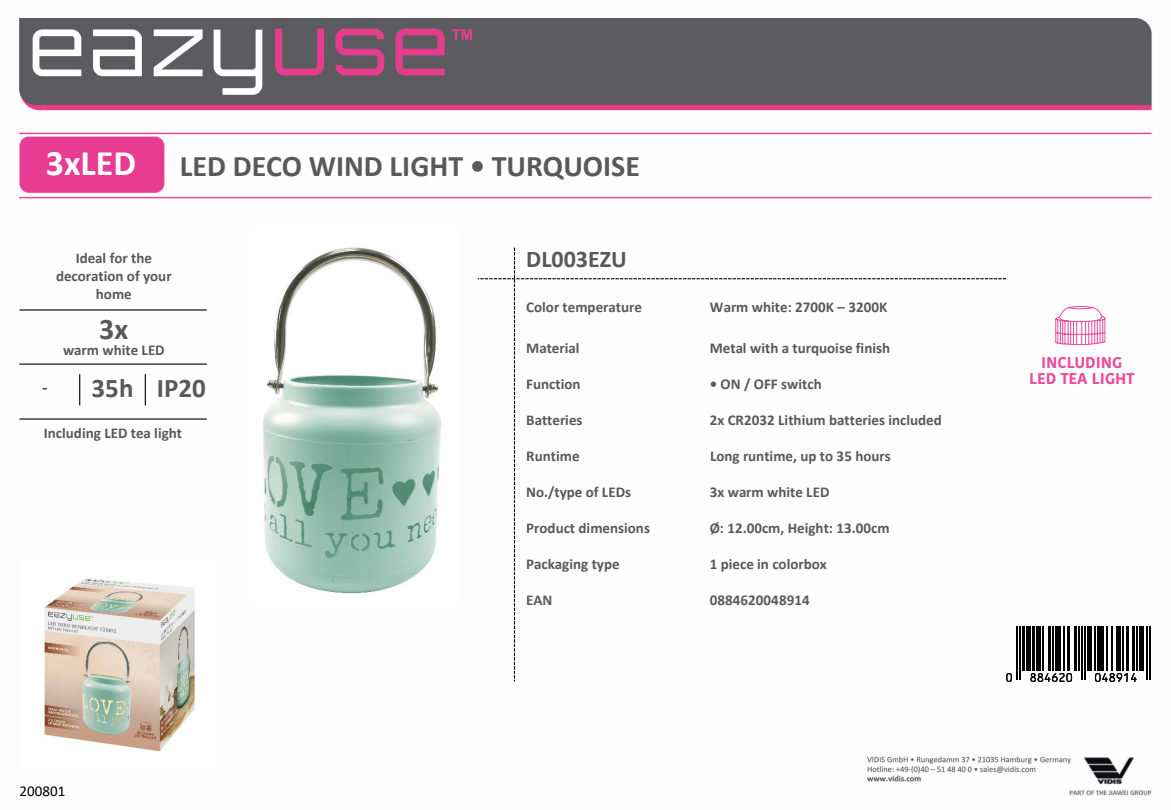
<style>
.page{position:relative;width:1171px;height:810px;background:#fff}
.page>*{position:absolute;margin:0;border:0;box-sizing:border-box;transform-origin:0 0}
.t1{font:700 30px "Calibri";color:#595959}
.t2{font:700 27px "Calibri";color:#595959}
.t3{font:700 24px "Calibri";color:#595959}
.t4{font:700 15.45px/16.5px "Kohinoor Bangla";color:#ed4a9b;text-align:center}
.t5{font:700 15px/18px "Calibri";color:#595959;text-align:center}
.t6{font:15px "Calibri";letter-spacing:.005em;color:#000}
.s1{font-size:36px;color:#fff}
.s2{font-size:18px}
</style>
<div class="page">
<img style="left:19px;top:18px;width:1133px;height:778px">
<hr style="left:20px;top:309px;width:187px;height:2px;background:#000">
<hr style="left:20px;top:364px;width:187px;height:1px;background:#000">
<hr style="left:20px;top:418px;width:187px;height:2px;background:#000">
<hr style="left:79px;top:374px;width:1px;height:31px;background:#000">
<hr style="left:145px;top:374px;width:1px;height:31px;background:#000">
<div style="left:20px;top:137px;width:144px;height:56px;background:#e73c92;border-radius:9px"></div>
<svg style="left:1054px;top:305px;width:51px;height:40px"></svg>
<img style="left:253px;top:228px;width:204px;height:375px">
<hr style="left:1016px;top:626px;width:1px;height:54px;background:#000">
<hr style="left:1019px;top:626px;width:1px;height:54px;background:#000">
<hr style="left:1021px;top:626px;width:3px;height:45px;background:#000">
<hr style="left:1026px;top:626px;width:4px;height:45px;background:#000">
<hr style="left:1031px;top:626px;width:3px;height:45px;background:#000">
<div style="left:1035px;top:626px;width:5px;height:45px;background:#000"></div>
<hr style="left:1041px;top:626px;width:2px;height:45px;background:#000">
<hr style="left:1047px;top:626px;width:3px;height:45px;background:#000">
<hr style="left:1051px;top:626px;width:1px;height:45px;background:#000">
<div style="left:1054px;top:626px;width:5px;height:45px;background:#000"></div>
<hr style="left:1062px;top:626px;width:2px;height:45px;background:#000">
<hr style="left:1067px;top:626px;width:2px;height:45px;background:#000">
<hr style="left:1073px;top:626px;width:3px;height:45px;background:#000">
<hr style="left:1078px;top:626px;width:1px;height:45px;background:#000">
<hr style="left:1080px;top:626px;width:2px;height:54px;background:#000">
<hr style="left:1083px;top:626px;width:2px;height:54px;background:#000">
<svg style="left:1086px;top:626px;width:4px;height:45px"></svg>
<hr style="left:1093px;top:626px;width:2px;height:45px;background:#000">
<hr style="left:1096px;top:626px;width:1px;height:45px;background:#000">
<hr style="left:1099px;top:626px;width:4px;height:45px;background:#000">
<hr style="left:1106px;top:626px;width:1px;height:45px;background:#000">
<hr style="left:1110px;top:626px;width:1px;height:45px;background:#000">
<hr style="left:1116px;top:626px;width:4px;height:45px;background:#000">
<hr style="left:1121px;top:626px;width:2px;height:45px;background:#000">
<hr style="left:1125px;top:626px;width:3px;height:45px;background:#000">
<hr style="left:1131px;top:626px;width:3px;height:45px;background:#000">
<hr style="left:1135px;top:626px;width:2px;height:45px;background:#000">
<svg style="left:1138px;top:626px;width:4px;height:45px"></svg>
<hr style="left:1145px;top:626px;width:1px;height:54px;background:#000">
<hr style="left:1148px;top:626px;width:1px;height:54px;background:#000">
<svg style="left:477px;top:248px;width:534px;height:433px"></svg>
<svg style="left:1029px;top:673px;width:42px;height:8px"></svg>
<svg style="left:1094px;top:673px;width:42px;height:8px"></svg>
<img style="left:23px;top:558px;width:192px;height:211px">
<h1 class="t1" style="left:46px;top:145px;width:595px"><span class="s1">3xLED</span> LED DECO WIND LIGHT • TURQUOISE</h1>
<p class="t5" style="left:56px;top:249px;width:117px">Ideal for the decoration of your home</p>
<h1 class="t1" style="left:99px;top:308px;width:30px">3x</h1>
<p class="t5" style="left:63px;top:340px;width:103px">warm white LED</p>
<h2 class="t2" style="left:42px;top:369px;width:165px"><span class="s2">-</span> 35h IP20</h2>
<p class="t5" style="left:44px;top:424px;width:140px">Including LED tea light</p>
<p class="t6" style="left:19px;top:781px;width:48px">200801</p>
<h3 class="t3" style="left:526px;top:242px;width:102px">DL003EZU</h3>
<p class="t5" style="left:526px;top:298px;width:117px">Color temperature</p>
<p class="t5" style="left:709px;top:298px;width:179px">Warm white: 2700K – 3200K</p>
<p class="t5" style="left:526px;top:339px;width:55px">Material</p>
<p class="t5" style="left:709px;top:339px;width:182px">Metal with a turquoise finish</p>
<p class="t5" style="left:526px;top:375px;width:56px">Function</p>
<p class="t5" style="left:709px;top:375px;width:113px">• ON / OFF switch</p>
<p class="t5" style="left:526px;top:411px;width:58px">Batteries</p>
<p class="t5" style="left:709px;top:411px;width:233px">2x CR2032 Lithium batteries included</p>
<p class="t5" style="left:526px;top:447px;width:55px">Runtime</p>
<p class="t5" style="left:709px;top:447px;width:182px">Long runtime, up to 35 hours</p>
<p class="t5" style="left:526px;top:483px;width:106px">No./type of LEDs</p>
<p class="t5" style="left:709px;top:483px;width:121px">3x warm white LED</p>
<p class="t5" style="left:526px;top:519px;width:125px">Product dimensions</p>
<p class="t5" style="left:709px;top:519px;width:181px">Ø: 12.00cm, Height: 13.00cm</p>
<p class="t5" style="left:526px;top:555px;width:95px">Packaging type</p>
<p class="t5" style="left:709px;top:555px;width:118px">1 piece in colorbox</p>
<p class="t5" style="left:526px;top:591px;width:28px">EAN</p>
<p class="t5" style="left:709px;top:591px;width:101px">0884620048914</p>
<p class="t4" style="left:1028px;top:354px;width:107px">INCLUDING<br>LED TEA LIGHT</p>
</div>
